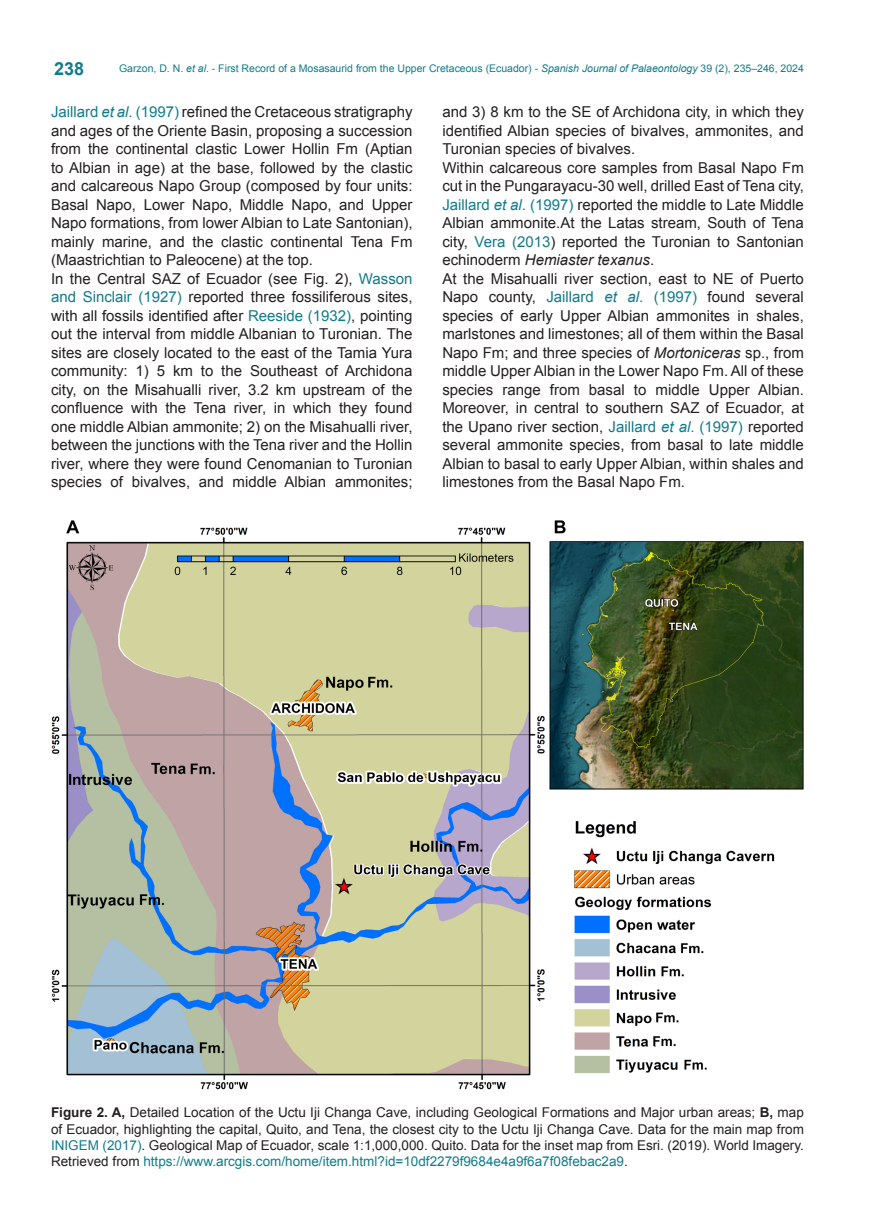
<style>
.page{position:relative;width:889px;height:1217px;background:#fff}
.page>*{position:absolute;margin:0;border:0;box-sizing:border-box;transform-origin:0 0}
.t1{font:700 18px "Arial";color:#107b8a}
.Texto_ingles{font:15px/18.5px "Arial";color:#231f20;text-align:justify}
.Pies_de_figura_ingles{font:13.5px/16.2px "Arial";color:#231f20;text-align:justify}
.t2{font:10.5px "Arial";color:#107b8a}
.s1{font-style:italic}
.s2{color:#107b8a}
.s3{font-style:italic;color:#107b8a}
.s4{font-weight:700}
</style>
<div class="page">
<img style="left:51px;top:520px;width:753px;height:570px">
<p class="t1" style="left:54px;top:57px;width:32px">238</p>
<p class="t2" style="left:119px;top:62px;width:686px">Garzon, D. N. <span class="s1">et al</span>. - First Record of a Mosasaurid from the Upper Cretaceous (Ecuador) - <span class="s1">Spanish Journal of Palaeontology</span> 39 (2), 235–246, 2024</p>
<p class="Texto_ingles" style="left:51px;top:103px;width:363px"><span class="s2">Jaillard</span> <span class="s3">et al</span><span class="s2">. (1997)</span> refined the Cretaceous stratigraphy and ages of the Oriente Basin, proposing a succession from the continental clastic Lower Hollin Fm (Aptian to Albian in age) at the base, followed by the clastic and calcareous Napo Group (composed by four units:<br>Basal Napo, Lower Napo, Middle Napo, and Upper Napo formations, from lower Albian to Late Santonian), mainly marine, and the clastic continental Tena Fm (Maastrichtian to Paleocene) at the top.</p>
<p class="Texto_ingles" style="left:51px;top:269px;width:363px">In the Central SAZ of Ecuador (see Fig. 2), <span class="s2">Wasson and Sinclair (1927)</span> reported three fossiliferous sites, with all fossils identified after <span class="s2">Reeside (1932)</span>, pointing out the interval from middle Albanian to Turonian. The sites are closely located to the east of the Tamia Yura community: 1) 5 km to the Southeast of Archidona city, on the Misahualli river, 3.2 km upstream of the confluence with the Tena river, in which they found one middle Albian ammonite; 2) on the Misahualli river, between the junctions with the Tena river and the Hollin river, where they were found Cenomanian to Turonian species of bivalves, and middle Albian ammonites;</p>
<p class="Texto_ingles" style="left:442px;top:103px;width:363px">and 3) 8 km to the SE of Archidona city, in which they identified Albian species of bivalves, ammonites, and Turonian species of bivalves.</p>
<p class="Texto_ingles" style="left:442px;top:158px;width:363px">Within calcareous core samples from Basal Napo Fm cut in the Pungarayacu-30 well, drilled East of Tena city, <span class="s2">Jaillard</span> <span class="s3">et al</span><span class="s2">. (1997)</span> reported the middle to Late Middle Albian ammonite.At the Latas stream, South of Tena city, <span class="s2">Vera (2013</span>) reported the Turonian to Santonian echinoderm <span class="s1">Hemiaster texanus</span>.</p>
<p class="Texto_ingles" style="left:442px;top:269px;width:363px">At the Misahualli river section, east to NE of Puerto Napo county, <span class="s2">Jaillard</span> <span class="s3">et al</span><span class="s2">. (1997)</span> found several species of early Upper Albian ammonites in shales, marlstones and limestones; all of them within the Basal Napo Fm; and three species of <span class="s1">Mortoniceras</span> sp., from middle Upper Albian in the Lower Napo Fm. All of these species range from basal to middle Upper Albian.<br>Moreover, in central to southern SAZ of Ecuador, at the Upano river section, <span class="s2">Jaillard</span> <span class="s3">et al</span><span class="s2">. (1997)</span> reported several ammonite species, from basal to late middle Albian to basal to early Upper Albian, within shales and limestones from the Basal Napo Fm.</p>
<p class="Pies_de_figura_ingles" style="left:51px;top:1104px;width:754px"><span class="s4">Figure 2. A,</span> Detailed Location of the Uctu Iji Changa Cave, including Geological Formations and Major urban areas; <span class="s4">B,</span> map of Ecuador, highlighting the capital, Quito, and Tena, the closest city to the Uctu Iji Changa Cave. Data for the main map from <span class="s2">INIGEM (2017)</span>. Geological Map of Ecuador, scale 1:1,000,000. Quito. Data for the inset map from Esri. (2019). World Imagery.<br>Retrieved from <span class="s2">https://www.arcgis.com/home/item.html?id=10df2279f9684e4a9f6a7f08febac2a9</span>.</p>
</div>
